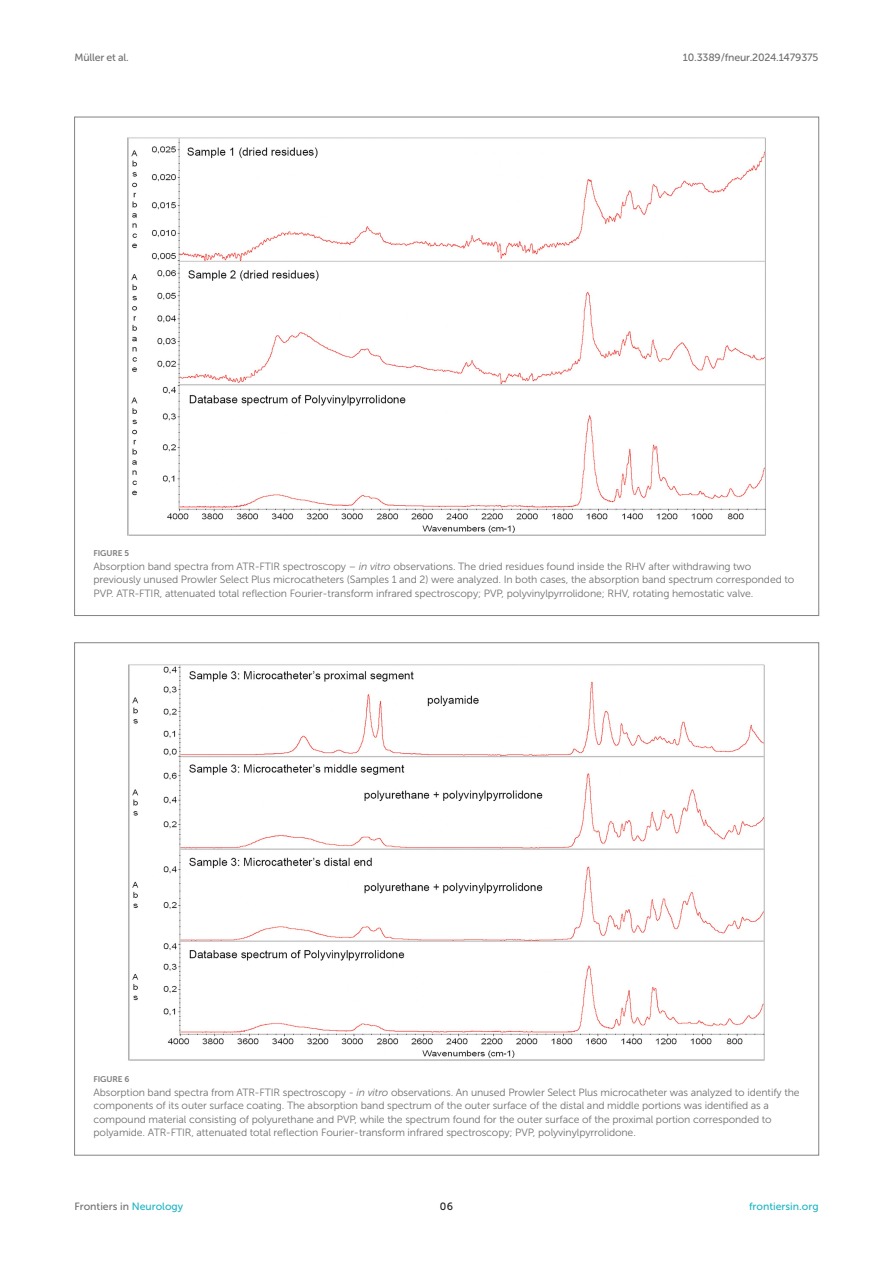
<style>
.page{position:relative;width:893px;height:1263px;background:#fff}
.page>*{position:absolute;margin:0;border:0;box-sizing:border-box;transform-origin:0 0}
.FIG_LEG{font:10.5px/13.5px "Museo Sans 300";letter-spacing:-.01em;color:#706f70}
.t1{font:10.5px "Museo Sans 500";letter-spacing:-.015em;color:#706f70}
.t2{font:10.5px "Museo Sans 500";color:#1db5c3}
.t3{font:10.5px "Museo Sans 500";color:#1b1c1b}
.FIG_HD{font:8.25px "Museo Sans 700";letter-spacing:-.01em;color:#7e7f7f}
.s1{font-style:italic}
.s2{color:#1db5c3}
</style>
<div class="page">
<img style="left:127px;top:137px;width:639px;height:399px">
<img style="left:128px;top:664px;width:637px;height:397px">
<p class="t1" style="left:74px;top:51px;width:56px">Müller et al.</p>
<p class="t1" style="left:683px;top:51px;width:137px">10.3389/fneur.2024.1479375</p>
<p class="FIG_HD" style="left:94px;top:549px;width:37px">FIGURE 5</p>
<p class="FIG_LEG" style="left:94px;top:559px;width:702px">Absorption band spectra from ATR-FTIR spectroscopy – <span class="s1">in vitro</span> observations. The dried residues found inside the RHV after withdrawing two previously unused Prowler Select Plus microcatheters (Samples 1 and 2) were analyzed. In both cases, the absorption band spectrum corresponded to<br>PVP. ATR-FTIR, attenuated total reflection Fourier-transform infrared spectroscopy; PVP, polyvinylpyrrolidone; RHV, rotating hemostatic valve.</p>
<p class="FIG_HD" style="left:94px;top:1075px;width:37px">FIGURE 6</p>
<p class="FIG_LEG" style="left:94px;top:1085px;width:708px">Absorption band spectra from ATR-FTIR spectroscopy - <span class="s1">in vitro</span> observations. An unused Prowler Select Plus microcatheter was analyzed to identify the components of its outer surface coating. The absorption band spectrum of the outer surface of the distal and middle portions was identified as a compound material consisting of polyurethane and PVP, while the spectrum found for the outer surface of the proximal portion corresponded to polyamide. ATR-FTIR, attenuated total reflection Fourier-transform infrared spectroscopy; PVP, polyvinylpyrrolidone.</p>
<p class="t1" style="left:74px;top:1200px;width:110px">Frontiers in <span class="s2">Neurology</span></p>
<p class="t3" style="left:440px;top:1200px;width:15px">06</p>
<p class="t2" style="left:749px;top:1200px;width:71px">frontiersin.org</p>
</div>
